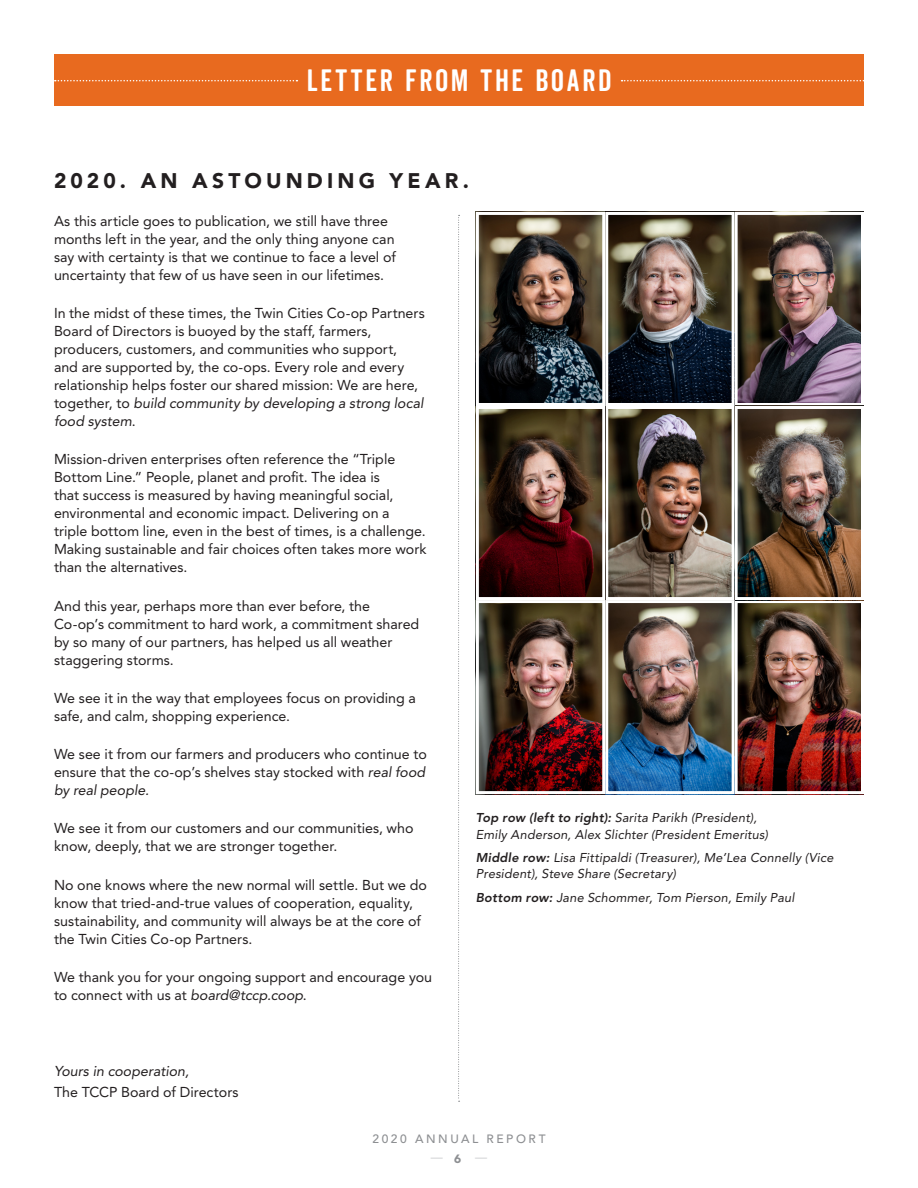
<style>
.page{position:relative;width:918px;height:1188px;background:#fff}
.page>*{position:absolute;margin:0;border:0;box-sizing:border-box;transform-origin:0 0}
.t1{font:30px "Veneer Clean Soft";letter-spacing:.095em;color:#fff}
.t2{font:900 21px "Avenir LT Std";letter-spacing:.195em;color:#231f20}
.t3{font:14.25px/18px "Avenir LT Std";color:#231f20}
.t4{font:italic 12.75px/16.5px "Avenir LT Std";letter-spacing:.015em;color:#231f20}
.t5{font:500 12px "Avenir LT Std";letter-spacing:.22em;color:#8d8f92}
.t6{font:12px "Avenir LT Std";color:#c9cacc}
.s1{font-style:italic}
.s2{font-weight:800}
.s3{font-weight:900;color:#8d8f92}
</style>
<div class="page">
<div style="left:54px;top:54px;width:810px;height:52px;background:#e86a1f"></div>
<img style="left:480px;top:216px;width:380px;height:574px">
<div style="left:735px;top:212px;width:129px;height:194px;border:3px solid #fff"></div>
<svg style="left:622px;top:80px;width:242px;height:1px"></svg>
<svg style="left:458px;top:215px;width:2px;height:887px"></svg>
<svg style="left:55px;top:80px;width:242px;height:1px"></svg>
<div style="left:605px;top:406px;width:130px;height:194px;border:3px solid #fff"></div>
<div style="left:476px;top:406px;width:129px;height:194px;border:3px solid #fff"></div>
<div style="left:735px;top:600px;width:129px;height:194px;border:3px solid #fff"></div>
<div style="left:476px;top:600px;width:129px;height:194px;border:3px solid #fff"></div>
<div style="left:735px;top:406px;width:129px;height:194px;border:3px solid #fff"></div>
<div style="left:605px;top:600px;width:130px;height:194px;border:3px solid #fff"></div>
<div style="left:476px;top:212px;width:129px;height:194px;border:3px solid #fff"></div>
<div style="left:605px;top:212px;width:130px;height:194px;border:3px solid #fff"></div>
<p class="t1" style="left:307px;top:63px;width:306px">LETTER FROM THE BOARD</p>
<p class="t2" style="left:54px;top:168px;width:417px">2020. AN ASTOUNDING YEAR.</p>
<p class="t3" style="left:54px;top:212px;width:343px">As this article goes to publication, we still have three months left in the year, and the only thing anyone can say with certainty is that we continue to face a level of uncertainty that few of us have seen in our lifetimes.</p>
<p class="t3" style="left:54px;top:304px;width:372px">In the midst of these times, the Twin Cities Co-op Partners Board of Directors is buoyed by the staff, farmers, producers, customers, and communities who support,<br>and are supported by, the co-ops. Every role and every relationship helps foster our shared mission: We are here, together, to <span class="s1">build community by developing a strong local food system</span>.</p>
<p class="t3" style="left:54px;top:450px;width:374px">Mission-driven enterprises often reference the “Triple Bottom Line.” People, planet and profit. The idea is<br>that success is measured by having meaningful social, environmental and economic impact. Delivering on a triple bottom line, even in the best of times, is a challenge.<br>Making sustainable and fair choices often takes more work than the alternatives.</p>
<p class="t3" style="left:54px;top:597px;width:367px">And this year, perhaps more than ever before, the Co-op’s commitment to hard work, a commitment shared by so many of our partners, has helped us all weather staggering storms.</p>
<p class="t3" style="left:54px;top:689px;width:364px">We see it in the way that employees focus on providing a safe, and calm, shopping experience.</p>
<p class="t3" style="left:54px;top:745px;width:374px;text-align:justify">We see it from our farmers and producers who continue to ensure that the co-op’s shelves stay stocked with <span class="s1">real food by real people.</span></p>
<p class="t3" style="left:54px;top:819px;width:361px">We see it from our customers and our communities, who know, deeply, that we are stronger together.</p>
<p class="t3" style="left:54px;top:876px;width:375px">No one knows where the new normal will settle. But we do know that tried-and-true values of cooperation, equality, sustainability, and community will always be at the core of the Twin Cities Co-op Partners.</p>
<p class="t3" style="left:54px;top:968px;width:380px">We thank you for your ongoing support and encourage you to connect with us at <span class="s1">board@tccp.coop</span>.</p>
<p class="t4" style="left:476px;top:810px;width:294px"><span class="s2">Top row (left to right):</span> Sarita Parikh (President),<br>Emily Anderson, Alex Slichter (President Emeritus)</p>
<p class="t4" style="left:476px;top:849px;width:359px"><span class="s2">Middle row:</span> Lisa Fittipaldi (Treasurer), Me’Lea Connelly (Vice<br>President), Steve Share (Secretary)</p>
<p class="t4" style="left:476px;top:889px;width:320px"><span class="s2">Bottom row:</span> Jane Schommer, Tom Pierson, Emily Paul</p>
<p class="t3" style="left:54px;top:1061px;width:186px;line-height:21px"><span class="s1">Yours in cooperation,<br></span>The TCCP Board of Directors</p>
<p class="t5" style="left:372px;top:1132px;width:175px">2020 ANNUAL REPORT</p>
<p class="t6" style="left:431px;top:1150px;width:58px">— <span class="s3">6</span> —</p>
</div>
